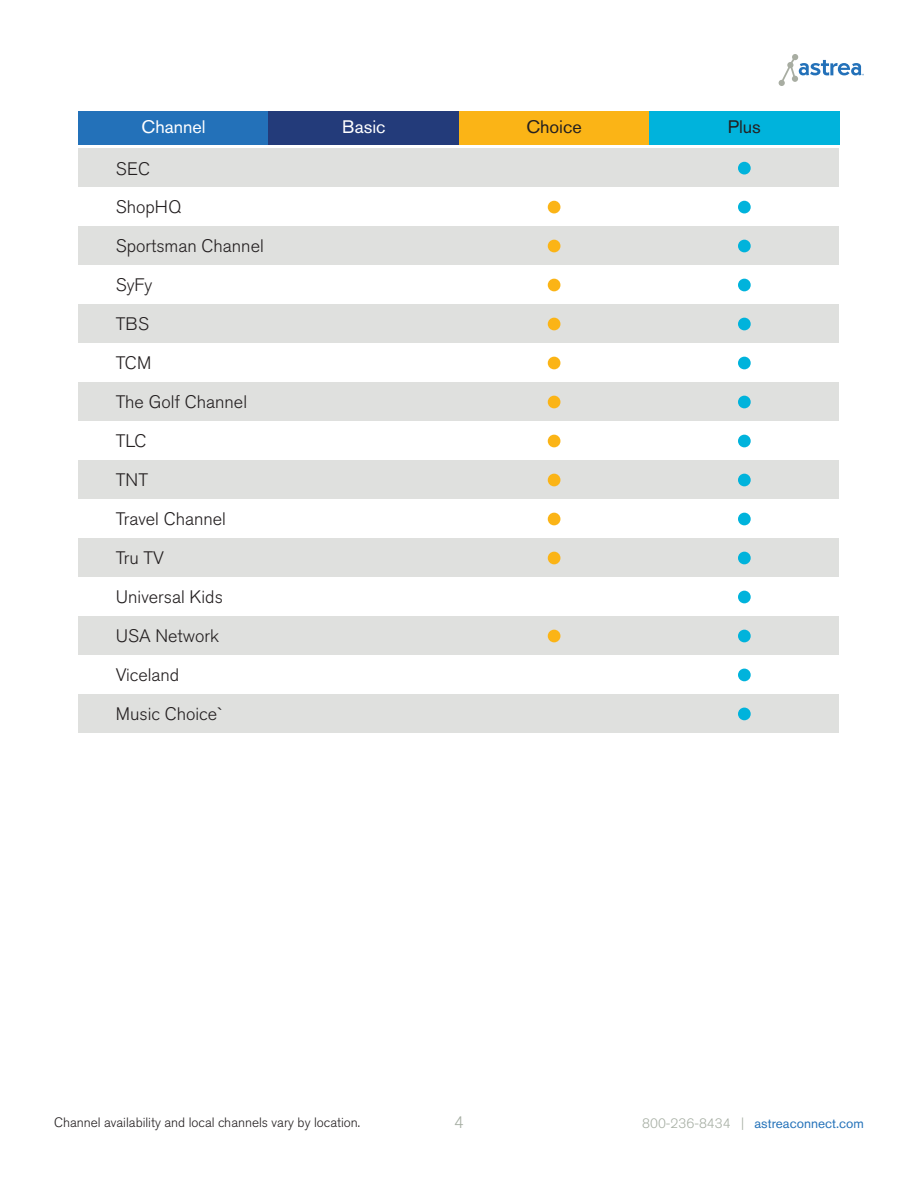
<style>
.page{position:relative;width:918px;height:1188px;background:#fff}
.page>*{position:absolute;margin:0;border:0;box-sizing:border-box;transform-origin:0 0}
.t1{font:300 18px/39px "Akzidenz Grotesk Std";color:#231f20}
.t2{font:18px "Akzidenz Grotesk Std";color:#fff}
.t3{font:18px "Akzidenz Grotesk Std";color:#231f20}
.t4{font:300 16.5px "Akzidenz Grotesk Std";color:#a6aea3}
.t5{font:300 13.5px "Akzidenz Grotesk Std";color:#231f20}
.t6{font:13.5px "Akzidenz Grotesk Std";color:#2472b9}
.s1{font-weight:300;color:#a6aea3}
</style>
<div class="page">
<svg style="left:779px;top:54px;width:85px;height:32px"></svg>
<div style="left:79px;top:148px;width:760px;height:39px;background:#dfe0de"></div>
<div style="left:79px;top:226px;width:760px;height:39px;background:#dfe0de"></div>
<div style="left:79px;top:304px;width:760px;height:39px;background:#dfe0de"></div>
<div style="left:79px;top:382px;width:760px;height:39px;background:#dfe0de"></div>
<div style="left:79px;top:460px;width:760px;height:39px;background:#dfe0de"></div>
<div style="left:79px;top:538px;width:760px;height:39px;background:#dfe0de"></div>
<div style="left:79px;top:616px;width:760px;height:39px;background:#dfe0de"></div>
<div style="left:79px;top:694px;width:760px;height:39px;background:#dfe0de"></div>
<div style="left:79px;top:111px;width:190px;height:34px;background:#2371b9"></div>
<div style="left:269px;top:111px;width:190px;height:34px;background:#233b7a"></div>
<div style="left:459px;top:111px;width:190px;height:34px;background:#fbb416"></div>
<div style="left:649px;top:111px;width:190px;height:34px;background:#00b3dc"></div>
<div style="left:548px;top:240px;width:12px;height:12px;background:#fbb416;border-radius:50%"></div>
<div style="left:548px;top:279px;width:12px;height:12px;background:#fbb416;border-radius:50%"></div>
<div style="left:548px;top:318px;width:12px;height:12px;background:#fbb416;border-radius:50%"></div>
<div style="left:548px;top:357px;width:12px;height:12px;background:#fbb416;border-radius:50%"></div>
<div style="left:548px;top:396px;width:12px;height:12px;background:#fbb416;border-radius:50%"></div>
<div style="left:548px;top:201px;width:12px;height:12px;background:#fbb416;border-radius:50%"></div>
<div style="left:738px;top:201px;width:13px;height:12px;background:#00b3dc;border-radius:50%"></div>
<div style="left:548px;top:435px;width:12px;height:12px;background:#fbb416;border-radius:50%"></div>
<div style="left:548px;top:474px;width:12px;height:12px;background:#fbb416;border-radius:50%"></div>
<div style="left:548px;top:513px;width:12px;height:12px;background:#fbb416;border-radius:50%"></div>
<div style="left:548px;top:552px;width:12px;height:12px;background:#fbb416;border-radius:50%"></div>
<div style="left:548px;top:630px;width:12px;height:12px;background:#fbb416;border-radius:50%"></div>
<div style="left:738px;top:162px;width:13px;height:13px;background:#00b3dc;border-radius:50%"></div>
<div style="left:738px;top:240px;width:13px;height:12px;background:#00b3dc;border-radius:50%"></div>
<div style="left:738px;top:279px;width:13px;height:12px;background:#00b3dc;border-radius:50%"></div>
<div style="left:738px;top:318px;width:13px;height:12px;background:#00b3dc;border-radius:50%"></div>
<div style="left:738px;top:357px;width:13px;height:12px;background:#00b3dc;border-radius:50%"></div>
<div style="left:738px;top:396px;width:13px;height:12px;background:#00b3dc;border-radius:50%"></div>
<div style="left:738px;top:435px;width:13px;height:12px;background:#00b3dc;border-radius:50%"></div>
<div style="left:738px;top:474px;width:13px;height:12px;background:#00b3dc;border-radius:50%"></div>
<div style="left:738px;top:513px;width:13px;height:12px;background:#00b3dc;border-radius:50%"></div>
<div style="left:738px;top:552px;width:13px;height:12px;background:#00b3dc;border-radius:50%"></div>
<div style="left:738px;top:591px;width:13px;height:12px;background:#00b3dc;border-radius:50%"></div>
<div style="left:738px;top:630px;width:13px;height:12px;background:#00b3dc;border-radius:50%"></div>
<div style="left:738px;top:669px;width:13px;height:12px;background:#00b3dc;border-radius:50%"></div>
<div style="left:738px;top:708px;width:13px;height:12px;background:#00b3dc;border-radius:50%"></div>
<p class="t2" style="left:142px;top:116px;width:66px">Channel</p>
<p class="t2" style="left:342px;top:116px;width:45px">Basic</p>
<p class="t3" style="left:526px;top:116px;width:57px">Choice</p>
<p class="t3" style="left:728px;top:116px;width:34px">Plus</p>
<p class="t1" style="left:116px;top:149px;width:36px">SEC</p>
<p class="t1" style="left:116px;top:188px;width:67px">ShopHQ</p>
<p class="t1" style="left:116px;top:227px;width:149px">Sportsman Channel<br>SyFy<br>TBS<br>TCM<br>The Golf Channel<br>TLC<br>TNT<br>Travel Channel<br>Tru TV<br>Universal Kids<br>USA Network<br>Viceland<br>Music Choice`</p>
<p class="t5" style="left:54px;top:1115px;width:308px">Channel availability and local channels vary by location.</p>
<p class="t4" style="left:454px;top:1113px;width:11px">4</p>
<p class="t6" style="left:642px;top:1115px;width:223px"><span class="s1">800-236-8434 |</span> astreaconnect.com</p>
</div>
